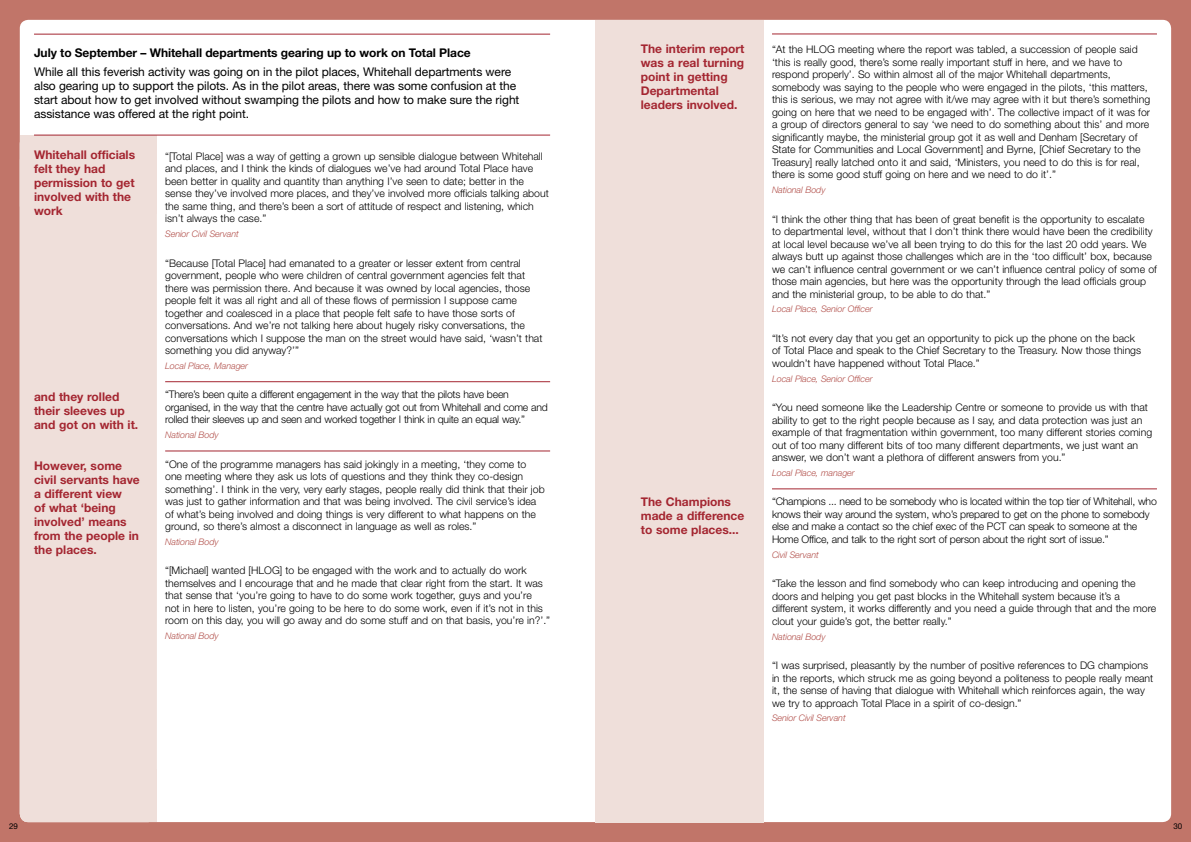
<style>
.page{position:relative;width:1191px;height:842px;background:#c17569}
.page>*{position:absolute;margin:0;border:0;box-sizing:border-box;transform-origin:0 0}
.t1{font:700 12px/14px "Helvetica Neue";color:#a42631}
.t2{font:12px/14px "Helvetica Neue";letter-spacing:-.005em;color:#000}
.t3{font:700 12px "Helvetica Neue";letter-spacing:-.005em;color:#000}
.t4{font:300 10.5px/12.5px "Helvetica Neue";color:#000}
.t5{font:300 10.5px/12.5px "Helvetica Neue";letter-spacing:-.02em;color:#000}
.t6{font:italic 300 9px "Helvetica Neue";letter-spacing:-.01em;color:#b2504b}
.t7{font:8px "Helvetica Neue";color:#000}
</style>
<div class="page">
<div style="left:20px;top:20px;width:1151px;height:802px;background:#fff;border-radius:9px"></div>
<div style="left:595px;top:20px;width:168px;height:802px;background:#efdfda"></div>
<div style="left:20px;top:152px;width:137px;height:670px;background:#efdfda;border-radius:9px"></div>
<div style="left:20px;top:135px;width:137px;height:79px;background:#efdfda"></div>
<hr style="left:34px;top:34px;width:516px;height:1px;background:#a42631">
<hr style="left:34px;top:135px;width:516px;height:1px;background:#a42631">
<hr style="left:165px;top:381px;width:385px;height:1px;background:#a42631">
<hr style="left:165px;top:451px;width:385px;height:1px;background:#a42631">
<hr style="left:772px;top:34px;width:385px;height:1px;background:#a42631">
<hr style="left:772px;top:489px;width:385px;height:1px;background:#a42631">
<p class="t3" style="left:34px;top:46px;width:438px">July to September – Whitehall departments gearing up to work on Total Place</p>
<p class="t2" style="left:34px;top:64px;width:487px">While all this feverish activity was going on in the pilot places, Whitehall departments were also gearing up to support the pilots. As in the pilot areas, there was some confusion at the start about how to get involved without swamping the pilots and how to make sure the right assistance was offered at the right point.</p>
<p class="t1" style="left:34px;top:148px;width:103px">Whitehall officials felt they had permission to get involved with the work</p>
<p class="t4" style="left:165px;top:150px;width:385px">“[Total Place] was a way of getting a grown up sensible dialogue between Whitehall and places, and I think the kinds of dialogues we’ve had around Total Place have been better in quality and quantity than anything I’ve seen to date; better in the sense they’ve involved more places, and they’ve involved more officials talking about the same thing, and there’s been a sort of attitude of respect and listening, which isn’t always the case.”</p>
<p class="t6" style="left:165px;top:228px;width:75px">Senior Civil Servant</p>
<p class="t4" style="left:165px;top:256px;width:379px">“Because [Total Place] had emanated to a greater or lesser extent from central government, people who were children of central government agencies felt that there was permission there. And because it was owned by local agencies, those people felt it was all right and all of these flows of permission I suppose came together and coalesced in a place that people felt safe to have those sorts of conversations. And we’re not talking here about hugely risky conversations, the conversations which I suppose the man on the street would have said, ‘wasn’t that something you did anyway?’”</p>
<p class="t6" style="left:165px;top:360px;width:84px">Local Place, Manager</p>
<p class="t5" style="left:165px;top:388px;width:384px">“There’s been quite a different engagement in the way that the pilots have been organised, in the way that the centre have actually got out from Whitehall and come and rolled their sleeves up and seen and worked together I think in quite an equal way.”</p>
<p class="t6" style="left:165px;top:429px;width:55px">National Body</p>
<p class="t4" style="left:165px;top:457px;width:381px">“One of the programme managers has said jokingly in a meeting, ‘they come to one meeting where they ask us lots of questions and they think they co-design something’. I think in the very, very early stages, people really did think that their job was just to gather information and that was being involved. The civil service’s idea of what’s being involved and doing things is very different to what happens on the ground, so there’s almost a disconnect in language as well as roles.”</p>
<p class="t6" style="left:165px;top:536px;width:55px">National Body</p>
<p class="t4" style="left:165px;top:564px;width:386px">“[Michael] wanted [HLOG] to be engaged with the work and to actually do work themselves and I encourage that and he made that clear right from the start. It was that sense that ‘you’re going to have to do some work together, guys and you’re<br>not in here to listen, you’re going to be here to do some work, even if it’s not in this room on this day, you will go away and do some stuff and on that basis, you’re in?’.”</p>
<p class="t6" style="left:165px;top:630px;width:55px">National Body</p>
<p class="t1" style="left:34px;top:389px;width:106px">and they rolled their sleeves up and got on with it.</p>
<p class="t1" style="left:34px;top:458px;width:107px">However, some civil servants have a different view<br>of what ‘being involved’ means from the people in the places.</p>
<p class="t1" style="left:641px;top:42px;width:105px">The interim report was a real turning point in getting<br>Departmental leaders involved.</p>
<p class="t1" style="left:641px;top:494px;width:105px">The Champions made a difference to some places...</p>
<p class="t4" style="left:772px;top:43px;width:380px">“At the HLOG meeting where the report was tabled, a succession of people said ‘this is really good, there’s some really important stuff in here, and we have to respond properly’. So within almost all of the major Whitehall departments, somebody was saying to the people who were engaged in the pilots, ‘this matters, this is serious, we may not agree with it/we may agree with it but there’s something going on here that we need to be engaged with’. The collective impact of it was for a group of directors general to say ‘we need to do something about this’ and more significantly maybe, the ministerial group got it as well and Denham [Secretary of State for Communities and Local Government] and Byrne, [Chief Secretary to the Treasury] really latched onto it and said, ‘Ministers, you need to do this is for real, there is some good stuff going on here and we need to do it’.”</p>
<p class="t6" style="left:772px;top:185px;width:55px">National Body</p>
<p class="t4" style="left:772px;top:212px;width:386px">“I think the other thing that has been of great benefit is the opportunity to escalate<br>to departmental level, without that I don’t think there would have been the credibility at local level because we’ve all been trying to do this for the last 20 odd years. We always butt up against those challenges which are in the ‘too difficult’ box, because we can’t influence central government or we can’t influence central policy of some of those main agencies, but here was the opportunity through the lead officials group and the ministerial group, to be able to do that.”</p>
<p class="t6" style="left:772px;top:304px;width:102px">Local Place, Senior Officer</p>
<p class="t4" style="left:772px;top:332px;width:371px">“It’s not every day that you get an opportunity to pick up the phone on the back of Total Place and speak to the Chief Secretary to the Treasury. Now those things wouldn’t have happened without Total Place.”</p>
<p class="t6" style="left:772px;top:373px;width:102px">Local Place, Senior Officer</p>
<p class="t4" style="left:772px;top:401px;width:382px">“You need someone like the Leadership Centre or someone to provide us with that ability to get to the right people because as I say, and data protection was just an example of that fragmentation within government, too many different stories coming out of too many different bits of too many different departments, we just want an answer, we don’t want a plethora of different answers from you.”</p>
<p class="t6" style="left:772px;top:467px;width:84px">Local Place, manager</p>
<p class="t5" style="left:772px;top:495px;width:386px">“Champions ... need to be somebody who is located within the top tier of Whitehall, who knows their way around the system, who’s prepared to get on the phone to somebody else and make a contact so the chief exec of the PCT can speak to someone at the Home Office, and talk to the right sort of person about the right sort of issue.”</p>
<p class="t6" style="left:772px;top:549px;width:48px">Civil Servant</p>
<p class="t4" style="left:772px;top:577px;width:386px">“Take the lesson and find somebody who can keep introducing and opening the doors and helping you get past blocks in the Whitehall system because it’s a different system, it works differently and you need a guide through that and the more clout your guide’s got, the better really.”</p>
<p class="t6" style="left:772px;top:631px;width:55px">National Body</p>
<p class="t4" style="left:772px;top:659px;width:383px">“I was surprised, pleasantly by the number of positive references to DG champions in the reports, which struck me as going beyond a politeness to people really meant it, the sense of having that dialogue with Whitehall which reinforces again, the way we try to approach Total Place in a spirit of co-design.”</p>
<p class="t6" style="left:772px;top:713px;width:75px">Senior Civil Servant</p>
<p class="t7" style="left:9px;top:821px;width:10px">29</p>
<p class="t7" style="left:1173px;top:821px;width:10px">30</p>
</div>
